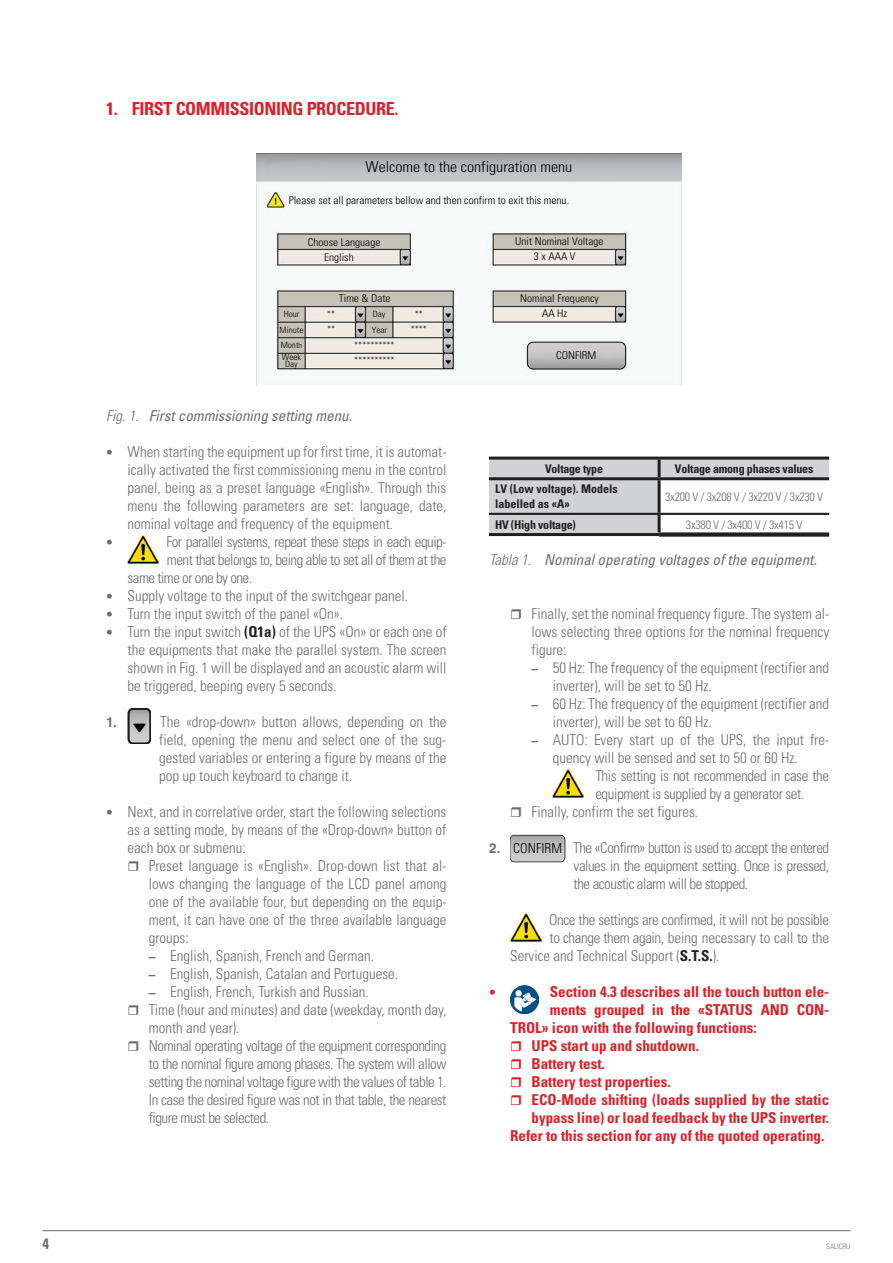
<style>
.page{position:relative;width:893px;height:1263px;background:#fff}
.page>*{position:absolute;margin:0;border:0;box-sizing:border-box;transform-origin:0 0}
.t1{font:700 condensed 18px "Univers LT Std";letter-spacing:-.02em;color:#da2128}
.t2{font:300 condensed 15px/18px "Univers LT Std";color:#6c6d70;text-align:justify}
.t3{font:300 condensed 15px/18px "Univers LT Std";letter-spacing:-.03em;color:#6c6d70}
.t4{font:700 condensed 15px "Univers LT Std";color:#da2128}
.t5{font:300 condensed 15px "Univers LT Std";letter-spacing:-.025em;color:#6c6d70}
.t6{font:300 condensed 15px "Univers LT Std";letter-spacing:-.035em;color:#6c6d70}
.t7{font:italic condensed 15px "Univers LT Std";color:#6c6d70}
.t8{font:300 condensed 15px "Univers LT Std";color:#000;scale:1.06 1}
.t9{font:700 condensed 15px "Univers LT Std";color:#6c6d70}
.t10{font:700 13.5px "Helvetica";color:#6c6d70}
.t11{font:100 ultra-condensed 13.5px "Univers LT Std";color:#6c6d70}
.t12{font:100 ultra-condensed 13.5px "Univers LT Std";color:#da2128}
.t13{font:700 condensed 12px "Univers LT Std";letter-spacing:-.02em;color:#231f20}
.t14{font:300 condensed 12px "Univers LT Std";letter-spacing:-.02em;color:#6c6d70}
.t15{font:700 condensed 12px/14.4px "Univers LT Std";color:#231f20}
.t16{font:300 condensed 10.8px "Univers LT Std";color:#000;scale:1.06 1}
.t17{font:300 condensed 8.55px/15.5px "Univers LT Std";color:#000;text-align:center;scale:1.06 1}
.t18{font:300 condensed 7.5px "Univers LT Std";color:#6c6d70}
.s1{font-size:7.8px}
.s2{font-weight:300}
.s3{font-weight:100;font-stretch:ultra-condensed;font-size:13.5px}
.s4{font-weight:700;color:#231f20}
.s5{font-family:"Zurich BT";font-weight:700;font-size:13.5px}
.s6{font-family:"Helvetica";font-weight:700;font-stretch:normal;font-size:13.5px}
.s7{font-size:13.65px;color:#000}
</style>
<div class="page">
<hr style="left:43px;top:1230px;width:807px;height:1px;background:#6c6d70">
<img style="left:256px;top:153px;width:426px;height:232px">
<img style="left:128px;top:536px;width:30px;height:28px">
<img style="left:128px;top:708px;width:23px;height:36px">
<svg style="left:489px;top:460px;width:340px;height:73px"></svg>
<hr style="left:658px;top:460px;width:3px;height:17px;background:#231f20">
<hr style="left:658px;top:480px;width:3px;height:33px;background:#231f20">
<hr style="left:658px;top:515px;width:3px;height:17px;background:#231f20">
<hr style="left:489px;top:457px;width:170px;height:3px;background:#231f20">
<hr style="left:659px;top:457px;width:170px;height:3px;background:#231f20">
<hr style="left:489px;top:477px;width:170px;height:3px;background:#231f20">
<hr style="left:659px;top:477px;width:170px;height:3px;background:#231f20">
<hr style="left:489px;top:533px;width:170px;height:3px;background:#231f20">
<div style="left:659px;top:532px;width:170px;height:5px;background:#231f20"></div>
<hr style="left:489px;top:513px;width:170px;height:2px;background:#231f20">
<hr style="left:659px;top:513px;width:170px;height:2px;background:#231f20">
<img style="left:553px;top:770px;width:31px;height:28px">
<img style="left:510px;top:835px;width:55px;height:27px">
<img style="left:510px;top:914px;width:31px;height:28px">
<img style="left:510px;top:986px;width:28px;height:27px">
<p class="t1" style="left:106px;top:97px;width:294px">1. FIRST COMMISSIONING PROCEDURE.</p>
<p class="t8" style="left:365px;top:158px;width:197px">Welcome to the configuration menu</p>
<p class="t16" style="left:289px;top:194px;width:266px">Please set all parameters bellow and then confirm to exit this menu.</p>
<p class="t16" style="left:308px;top:235px;width:70px">Choose Language</p>
<p class="t16" style="left:515px;top:235px;width:85px">Unit Nominal Voltage</p>
<p class="t16" style="left:324px;top:251px;width:29px">English</p>
<p class="t16" style="left:534px;top:250px;width:41px">3 x AAA V</p>
<p class="t17" style="left:280px;top:307px;width:24px">Hour<br>Minute<br>Mont<span class="s1">h</span></p>
<p class="t17" style="left:282px;top:353px;width:20px;line-height:7.5px">Week<br>Day</p>
<p class="t16" style="left:339px;top:292px;width:50px">Time &amp; Date</p>
<p class="t16" style="left:520px;top:292px;width:76px">Nominal Frequency</p>
<p class="t17" style="left:327px;top:306px;width:9px">**</p>
<p class="t16" style="left:542px;top:307px;width:25px">AA Hz</p>
<p class="t17" style="left:327px;top:322px;width:9px">**</p>
<p class="t17" style="left:411px;top:306px;width:17px">** ****</p>
<p class="t17" style="left:372px;top:307px;width:16px;text-align:left">Day<br>Year</p>
<p class="t17" style="left:354px;top:337px;width:40px;text-align:left">********** **********</p>
<p class="t16" style="left:556px;top:348px;width:38px">CONFIRM</p>
<p class="t7" style="left:106px;top:406px;width:247px"><span class="s2">Fig. 1.</span> First commissioning setting menu.</p>
<p class="t2" style="left:128px;top:442px;width:320px;text-indent:-21px"><span class="s3">•</span> When starting the equipment up for first time, it is automat&shy;ically activated the first commissioning menu in the control panel, being as a preset language «English». Through this menu the following parameters are set: language, date, nominal voltage and frequency of the equipment.</p>
<p class="t11" style="left:106px;top:535px;width:8px">•</p>
<p class="t6" style="left:166px;top:532px;width:282px">For parallel systems, repeat these steps in each equip-</p>
<p class="t6" style="left:167px;top:550px;width:281px">ment that belongs to, being able to set all of them at the</p>
<p class="t6" style="left:128px;top:568px;width:126px">same time or one by one.</p>
<p class="t2" style="left:106px;top:586px;width:303px"><span class="s3">•</span> Supply voltage to the input of the switchgear panel.</p>
<p class="t2" style="left:106px;top:604px;width:238px"><span class="s3">•</span> Turn the input switch of the panel «On».</p>
<p class="t2" style="left:128px;top:622px;width:320px;text-indent:-21px"><span class="s3">•</span> Turn the input switch <span class="s4">(Q1a)</span> of the UPS «On» or each one of the equipments that make the parallel system. The screen shown in Fig. 1 will be displayed and an acoustic alarm will be triggered, beeping every 5 seconds.</p>
<p class="t10" style="left:106px;top:714px;width:12px">1.</p>
<p class="t2" style="left:159px;top:712px;width:289px">The «drop-down» button allows, depending on the field, opening the menu and select one of the sug&shy;gested variables or entering a figure by means of the pop up touch keyboard to change it.</p>
<p class="t2" style="left:128px;top:802px;width:320px;text-indent:-21px"><span class="s3">•</span> Next, and in correlative order, start the following selections as a setting mode, by means of the «Drop-down» button of each box or submenu:</p>
<p class="t2" style="left:149px;top:856px;width:299px">Preset language is «English». Drop-down list that al&shy;lows changing the language of the LCD panel among one of the available four, but depending on the equip&shy;ment, it can have one of the three available language groups:</p>
<p class="t2" style="left:149px;top:946px;width:227px"><span class="s5">–</span> English, Spanish, French and German.</p>
<p class="t2" style="left:149px;top:964px;width:251px"><span class="s5">–</span> English, Spanish, Catalan and Portuguese.</p>
<p class="t3" style="left:149px;top:982px;width:299px"><span class="s5">–</span> English, French, Turkish and Russian.<br>Time (hour and minutes) and date (weekday, month day, month and year).<br>Nominal operating voltage of the equipment corresponding to the nominal figure among phases. The system will allow setting the nominal voltage figure with the values of table 1.<br>In case the desired figure was not in that table, the nearest figure must be selected.</p>
<p class="t13" style="left:545px;top:461px;width:60px">Voltage type</p>
<p class="t13" style="left:675px;top:461px;width:140px">Voltage among phases values</p>
<p class="t15" style="left:495px;top:482px;width:124px">LV (Low voltage). Models labelled as «A»</p>
<p class="t14" style="left:665px;top:489px;width:159px">3x200 V / 3x208 V / 3x220 V / 3x230 V</p>
<p class="t13" style="left:495px;top:517px;width:82px">HV (High voltage)</p>
<p class="t14" style="left:686px;top:517px;width:118px">3x380 V / 3x400 V / 3x415 V</p>
<p class="t7" style="left:489px;top:550px;width:329px"><span class="s2">Tabla 1.</span> Nominal operating voltages of the equipment.</p>
<p class="t2" style="left:531px;top:604px;width:299px">Finally, set the nominal frequency figure. The system al&shy;lows selecting three options for the nominal frequency figure:</p>
<p class="t2" style="left:553px;top:658px;width:278px;text-indent:-21px"><span class="s5">–</span> 50 Hz: The frequency of the equipment (rectifier and inverter), will be set to 50 Hz.</p>
<p class="t2" style="left:553px;top:694px;width:278px;text-indent:-21px"><span class="s5">–</span> 60 Hz: The frequency of the equipment (rectifier and inverter), will be set to 60 Hz.</p>
<p class="t2" style="left:553px;top:730px;width:278px;text-indent:-21px"><span class="s5">–</span> AUTO: Every start up of the UPS, the input fre&shy;quency will be sensed and set to 50 or 60 Hz.</p>
<p class="t5" style="left:592px;top:766px;width:239px">This setting is not recommended in case the</p>
<p class="t5" style="left:595px;top:784px;width:211px">equipment is supplied by a generator set.</p>
<p class="t2" style="left:531px;top:802px;width:168px">Finally, confirm the set figures.</p>
<p class="t2" style="left:574px;top:838px;width:257px;text-indent:-85px"><span class="s6">2.</span> <span class="s7">CONFIRM</span> The «Confirm» button is used to accept the entered values in the equipment setting. Once is pressed, the acoustic alarm will be stopped.</p>
<p class="t5" style="left:549px;top:910px;width:281px">Once the settings are confirmed, it will not be possible</p>
<p class="t2" style="left:550px;top:928px;width:281px">to change them again, being necessary to call to the</p>
<p class="t2" style="left:510px;top:946px;width:211px">Service and Technical Support (<span class="s4">S.T.S.</span>).</p>
<p class="t12" style="left:489px;top:985px;width:8px">•</p>
<p class="t4" style="left:550px;top:982px;width:281px">Section 4.3 describes all the touch button ele-</p>
<p class="t4" style="left:550px;top:1000px;width:281px">ments grouped in the «STATUS AND CON-</p>
<p class="t4" style="left:510px;top:1018px;width:248px">TROL» icon with the following functions:</p>
<p class="t4" style="left:531px;top:1036px;width:169px">UPS start up and shutdown.</p>
<p class="t4" style="left:531px;top:1054px;width:75px">Battery test.</p>
<p class="t4" style="left:531px;top:1072px;width:141px">Battery test properties.</p>
<p class="t4" style="left:531px;top:1090px;width:299px">ECO-Mode shifting (loads supplied by the static</p>
<p class="t4" style="left:531px;top:1108px;width:299px">bypass line) or load feedback by the UPS inverter.</p>
<p class="t4" style="left:510px;top:1126px;width:316px">Refer to this section for any of the quoted operating.</p>
<p class="t9" style="left:43px;top:1234px;width:8px">4</p>
<p class="t18" style="left:826px;top:1241px;width:26px">SALICRU</p>
</div>
